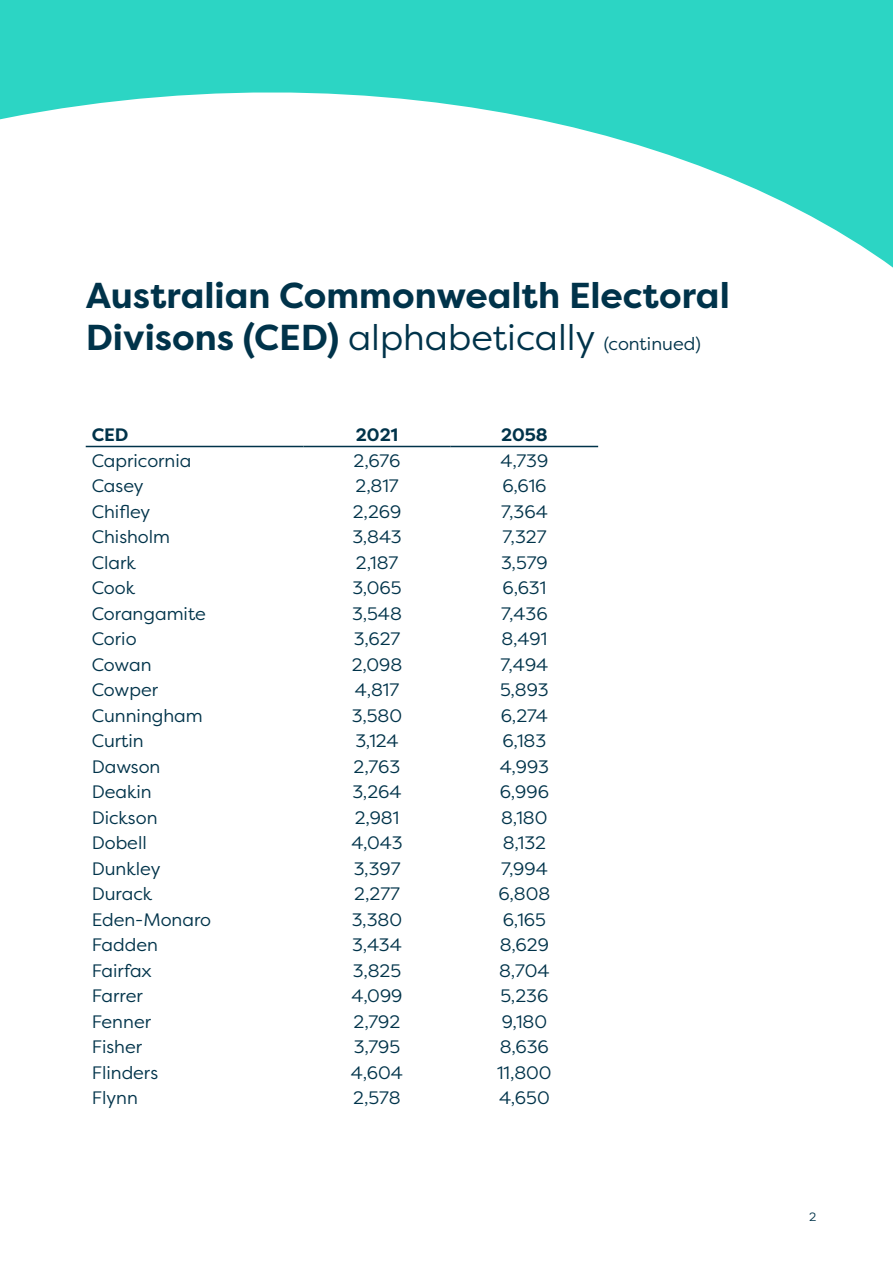
<style>
.page{position:relative;width:893px;height:1263px;background:#fff}
.page>*{position:absolute;margin:0;border:0;box-sizing:border-box;transform-origin:0 0}
.t1{font:700 36px/42px "Filson Pro";color:#00334a}
.t2{font:18px "Filson Pro";color:#00334a}
.t3{font:700 18px "Filson Pro";color:#00334a}
.t4{font:12px "Filson Pro";color:#00334a}
.s1{font-weight:400}
.s2{font-weight:400;font-size:18px}
</style>
<div class="page">
<svg style="left:0;top:0;width:893px;height:268px"></svg>
<hr style="left:86px;top:446px;width:217px;height:1px;background:#00334a">
<hr style="left:303px;top:446px;width:148px;height:1px;background:#00334a">
<hr style="left:451px;top:446px;width:147px;height:1px;background:#00334a">
<h1 class="t1" style="left:86px;top:275px;width:645px">Australian Commonwealth Electoral<br>Divisons (CED) <span class="s1">alphabetically</span> <span class="s2">(continued)</span></h1>
<p class="t3" style="left:92px;top:423px;width:38px">CED</p>
<p class="t3" style="left:356px;top:423px;width:44px">2021</p>
<p class="t3" style="left:501px;top:423px;width:48px">2058</p>
<p class="t2" style="left:92px;top:449px;width:101px">Capricornia</p>
<p class="t2" style="left:353px;top:449px;width:49px">2,676</p>
<p class="t2" style="left:500px;top:449px;width:49px">4,739</p>
<p class="t2" style="left:92px;top:474px;width:53px">Casey</p>
<p class="t2" style="left:355px;top:474px;width:45px">2,817</p>
<p class="t2" style="left:502px;top:474px;width:46px">6,616</p>
<p class="t2" style="left:92px;top:500px;width:60px">Chifley</p>
<p class="t2" style="left:353px;top:500px;width:50px">2,269</p>
<p class="t2" style="left:501px;top:500px;width:48px">7,364</p>
<p class="t2" style="left:92px;top:525px;width:80px">Chisholm</p>
<p class="t2" style="left:352px;top:525px;width:51px">3,843</p>
<p class="t2" style="left:502px;top:525px;width:45px">7,327</p>
<p class="t2" style="left:92px;top:551px;width:46px">Clark</p>
<p class="t2" style="left:356px;top:551px;width:44px">2,187</p>
<p class="t2" style="left:501px;top:551px;width:48px">3,579</p>
<p class="t2" style="left:92px;top:576px;width:45px">Cook</p>
<p class="t2" style="left:352px;top:576px;width:51px">3,065</p>
<p class="t2" style="left:503px;top:576px;width:45px">6,631</p>
<p class="t2" style="left:92px;top:602px;width:116px">Corangamite</p>
<p class="t2" style="left:352px;top:602px;width:51px">3,548</p>
<p class="t2" style="left:501px;top:602px;width:48px">7,436</p>
<p class="t2" style="left:92px;top:627px;width:46px">Corio</p>
<p class="t2" style="left:354px;top:627px;width:48px">3,627</p>
<p class="t2" style="left:502px;top:627px;width:47px">8,491</p>
<p class="t2" style="left:92px;top:653px;width:61px">Cowan</p>
<p class="t2" style="left:352px;top:653px;width:52px">2,098</p>
<p class="t2" style="left:501px;top:653px;width:49px">7,494</p>
<p class="t2" style="left:92px;top:678px;width:68px">Cowper</p>
<p class="t2" style="left:355px;top:678px;width:46px">4,817</p>
<p class="t2" style="left:500px;top:678px;width:50px">5,893</p>
<p class="t2" style="left:92px;top:704px;width:113px">Cunningham</p>
<p class="t2" style="left:352px;top:704px;width:52px">3,580</p>
<p class="t2" style="left:501px;top:704px;width:49px">6,274</p>
<p class="t2" style="left:92px;top:729px;width:54px">Curtin</p>
<p class="t2" style="left:355px;top:729px;width:45px">3,124</p>
<p class="t2" style="left:503px;top:729px;width:45px">6,183</p>
<p class="t2" style="left:92px;top:755px;width:70px">Dawson</p>
<p class="t2" style="left:354px;top:755px;width:48px">2,763</p>
<p class="t2" style="left:500px;top:755px;width:51px">4,993</p>
<p class="t2" style="left:92px;top:780px;width:62px">Deakin</p>
<p class="t2" style="left:352px;top:780px;width:51px">3,264</p>
<p class="t2" style="left:500px;top:780px;width:51px">6,996</p>
<p class="t2" style="left:92px;top:806px;width:67px">Dickson</p>
<p class="t2" style="left:355px;top:806px;width:46px">2,981</p>
<p class="t2" style="left:501px;top:806px;width:48px">8,180</p>
<p class="t2" style="left:92px;top:831px;width:57px">Dobell</p>
<p class="t2" style="left:351px;top:831px;width:53px">4,043</p>
<p class="t2" style="left:503px;top:831px;width:45px">8,132</p>
<p class="t2" style="left:92px;top:857px;width:70px">Dunkley</p>
<p class="t2" style="left:354px;top:857px;width:48px">3,397</p>
<p class="t2" style="left:501px;top:857px;width:48px">7,994</p>
<p class="t2" style="left:92px;top:882px;width:62px">Durack</p>
<p class="t2" style="left:354px;top:882px;width:47px">2,277</p>
<p class="t2" style="left:498px;top:882px;width:53px">6,808</p>
<p class="t2" style="left:92px;top:908px;width:121px">Eden-Monaro</p>
<p class="t2" style="left:352px;top:908px;width:52px">3,380</p>
<p class="t2" style="left:503px;top:908px;width:45px">6,165</p>
<p class="t2" style="left:92px;top:933px;width:68px">Fadden</p>
<p class="t2" style="left:352px;top:933px;width:51px">3,434</p>
<p class="t2" style="left:500px;top:933px;width:51px">8,629</p>
<p class="t2" style="left:92px;top:959px;width:62px">Fairfax</p>
<p class="t2" style="left:353px;top:959px;width:50px">3,825</p>
<p class="t2" style="left:499px;top:959px;width:52px">8,704</p>
<p class="t2" style="left:92px;top:984px;width:53px">Farrer</p>
<p class="t2" style="left:351px;top:984px;width:53px">4,099</p>
<p class="t2" style="left:500px;top:984px;width:49px">5,236</p>
<p class="t2" style="left:92px;top:1010px;width:61px">Fenner</p>
<p class="t2" style="left:354px;top:1010px;width:48px">2,792</p>
<p class="t2" style="left:502px;top:1010px;width:47px">9,180</p>
<p class="t2" style="left:92px;top:1035px;width:52px">Fisher</p>
<p class="t2" style="left:354px;top:1035px;width:48px">3,795</p>
<p class="t2" style="left:500px;top:1035px;width:51px">8,636</p>
<p class="t2" style="left:92px;top:1061px;width:68px">Flinders</p>
<p class="t2" style="left:351px;top:1061px;width:54px">4,604</p>
<p class="t2" style="left:497px;top:1061px;width:56px">11,800</p>
<p class="t2" style="left:92px;top:1086px;width:48px">Flynn</p>
<p class="t2" style="left:353px;top:1086px;width:49px">2,578</p>
<p class="t2" style="left:499px;top:1086px;width:52px">4,650</p>
<p class="t4" style="left:809px;top:1209px;width:9px">2</p>
</div>
